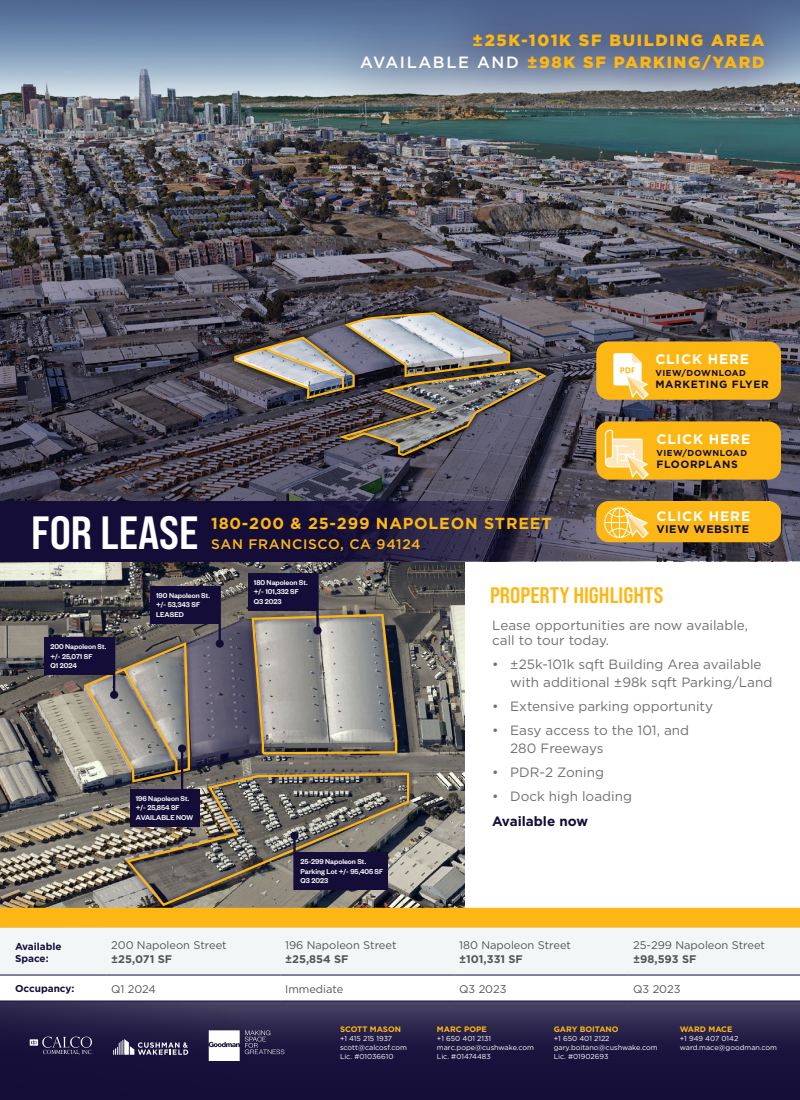
<style>
.page{position:relative;width:800px;height:1100px;background:#fff}
.page>*{position:absolute;margin:0;border:0;box-sizing:border-box;transform-origin:0 0}
.t1{font:46.6px "Bebas Neue Pro Sm E Bd";color:#fff}
.t2{font:22.5px "Bebas Neue Pro Sm E Bd";color:#fdb714}
.t3{font:900 16.3px/21.7px "Gotham";letter-spacing:.1em;color:#fdb714;text-align:right}
.t4{font:700 16px "Gotham";letter-spacing:.05em;color:#fdb714}
.t5{font:500 13.8px "Gotham";letter-spacing:.05em;color:#fdb714}
.t6{font:700 13.7px "Gotham";letter-spacing:.06em;color:#fff}
.t7{font:13.5px/18px "Gotham";color:#6f7171}
.t8{font:700 13.5px "Gotham";color:#140d38}
.t9{font:11.1px "Gotham";color:#535656}
.t10{font:700 11.1px "Gotham";color:#535656}
.t11{font:700 11px "Gotham";letter-spacing:.04em;color:#140d38}
.t12{font:700 10.6px "Gotham";letter-spacing:.06em;color:#140d38}
.t13{font:700 10px/12px "Gotham";color:#140d38}
.t14{font:700 8.6px "Gotham";letter-spacing:.06em;color:#140d38}
.t15{font:700 7.9px "Gotham";color:#fdb714}
.t16{font:500 7.8px/9.3px "Founders Grotesk";color:#fff}
.t17{font:7.2px/8.8px "Gotham";color:#fff}
.s1{font-weight:500;color:#fff}
</style>
<div class="page">
<img style="left:0;top:562px;width:464px;height:346px">
<svg style="left:78px;top:607px;width:338px;height:301px;background:#676460"></svg>
<svg style="left:83px;top:613px;width:327px;height:295px;background:#7d7972"></svg>
<div style="left:45px;top:637px;width:69px;height:38px;background:#140d38"></div>
<hr style="left:113px;top:637px;width:2px;height:55px;background:#140d38">
<div style="left:150px;top:586px;width:70px;height:38px;background:#140d38"></div>
<hr style="left:219px;top:586px;width:2px;height:54px;background:#140d38">
<div style="left:216px;top:640px;width:8px;height:8px;background:#140d38;border-radius:50%"></div>
<div style="left:248px;top:573px;width:70px;height:38px;background:#140d38"></div>
<hr style="left:316px;top:573px;width:3px;height:54px;background:#140d38">
<div style="left:313px;top:626px;width:9px;height:9px;background:#140d38;border-radius:50%"></div>
<div style="left:295px;top:852px;width:93px;height:38px;background:#140d38"></div>
<img style="left:0;top:115px;width:800px;height:446px">
<svg style="left:334px;top:361px;width:218px;height:101px"></svg>
<svg style="left:228px;top:331px;width:5px;height:74px"></svg>
<svg style="left:339px;top:306px;width:178px;height:7px"></svg>
<img style="left:233px;top:313px;width:316px;height:144px">
<img style="left:0;top:677px;width:365px;height:231px">
<svg style="left:0;top:1002px;width:800px;height:98px;background:#221b44"></svg>
<svg style="left:0;top:0;width:312px;height:115px;background:#7c90a9"></svg>
<svg style="left:0;top:501px;width:588px;height:61px;background:#201a3f"></svg>
<svg style="left:312px;top:0;width:488px;height:122px;background:#687890"></svg>
<svg style="left:113px;top:1039px;width:75px;height:16px"></svg>
<svg style="left:30px;top:1037px;width:63px;height:18px"></svg>
<div style="left:0;top:908px;width:800px;height:20px;background:#fdb714"></div>
<div style="left:0;top:928px;width:800px;height:47px;background:#f3f6f7"></div>
<svg style="left:0;top:1000px;width:800px;height:1px"></svg>
<hr style="left:0;top:975px;width:107px;height:1px;background:#140d38">
<hr style="left:107px;top:975px;width:174px;height:1px;background:#140d38">
<hr style="left:281px;top:975px;width:174px;height:1px;background:#140d38">
<hr style="left:455px;top:975px;width:174px;height:1px;background:#140d38">
<hr style="left:629px;top:975px;width:171px;height:1px;background:#140d38">
<hr style="left:0;top:1001px;width:107px;height:1px;background:#140d38">
<hr style="left:107px;top:1001px;width:174px;height:1px;background:#140d38">
<hr style="left:281px;top:1001px;width:174px;height:1px;background:#140d38">
<hr style="left:455px;top:1001px;width:174px;height:1px;background:#140d38">
<hr style="left:629px;top:1001px;width:171px;height:1px;background:#140d38">
<svg style="left:209px;top:1030px;width:75px;height:31px"></svg>
<div style="left:596px;top:342px;width:185px;height:58px;background:#fdb714;border-radius:12px"></div>
<svg style="left:613px;top:353px;width:36px;height:47px"></svg>
<div style="left:596px;top:421px;width:185px;height:59px;background:#fdb714;border-radius:12px"></div>
<svg style="left:605px;top:430px;width:44px;height:50px"></svg>
<div style="left:596px;top:501px;width:185px;height:41px;background:#fdb714;border-radius:12px"></div>
<svg style="left:601px;top:507px;width:48px;height:34px"></svg>
<p class="t3" style="left:360px;top:30px;width:406px">±25K-101K SF BUILDING AREA<br><span class="s1">AVAILABLE AND</span> ±98K SF PARKING/YARD</p>
<p class="t6" style="left:655px;top:350px;width:95px">CLICK HERE</p>
<p class="t14" style="left:655px;top:368px;width:92px">VIEW/DOWNLOAD</p>
<p class="t12" style="left:655px;top:377px;width:115px">MARKETING FLYER</p>
<h1 class="t1" style="left:31px;top:505px;width:168px">FOR LEASE</h1>
<p class="t4" style="left:211px;top:513px;width:342px">180-200 &amp; 25-299 NAPOLEON STREET</p>
<p class="t5" style="left:211px;top:535px;width:211px">SAN FRANCISCO, CA 94124</p>
<p class="t6" style="left:656px;top:430px;width:95px">CLICK HERE</p>
<p class="t14" style="left:656px;top:448px;width:92px">VIEW/DOWNLOAD</p>
<p class="t12" style="left:656px;top:457px;width:83px">FLOORPLANS</p>
<p class="t6" style="left:656px;top:507px;width:95px">CLICK HERE</p>
<p class="t11" style="left:656px;top:522px;width:94px">VIEW WEBSITE</p>
<p class="t16" style="left:51px;top:642px;width:57px">200 Napoleon St. +/- 25,071 SF<br>Q1 2024</p>
<p class="t16" style="left:156px;top:591px;width:56px">190 Napoleon St. +/- 53,343 SF<br>LEASED</p>
<p class="t16" style="left:254px;top:577px;width:55px">180 Napoleon St. +/- 101,332 SF<br>Q3 2023</p>
<p class="t16" style="left:136px;top:793px;width:59px">196 Napoleon St. +/- 25,854 SF<br>AVAILABLE NOW</p>
<p class="t13" style="left:15px;top:940px;width:48px">Available<br>Space:</p>
<p class="t9" style="left:111px;top:938px;width:117px">200 Napoleon Street</p>
<p class="t10" style="left:111px;top:951px;width:63px">±25,071 SF</p>
<p class="t16" style="left:300px;top:857px;width:84px">25-299 Napoleon St.<br>Parking Lot +/- 95,405 SF<br>Q3 2023</p>
<p class="t9" style="left:285px;top:938px;width:113px">196 Napoleon Street</p>
<p class="t10" style="left:285px;top:951px;width:65px">±25,854 SF</p>
<h2 class="t2" style="left:490px;top:581px;width:175px">PROPERTY HIGHLIGHTS</h2>
<p class="t7" style="left:492px;top:617px;width:257px;line-height:15.7px">Lease opportunities are now available, call to tour today.</p>
<p class="t7" style="left:510px;top:655px;width:264px;text-indent:-18px">• ±25k-101k sqft Building Area available with additional ±98k sqft Parking/Land</p>
<p class="t7" style="left:492px;top:697px;width:222px">• Extensive parking opportunity</p>
<p class="t7" style="left:510px;top:721px;width:181px;text-indent:-18px">• Easy access to the 101, and<br>280 Freeways</p>
<p class="t7" style="left:492px;top:763px;width:113px">• PDR-2 Zoning</p>
<p class="t7" style="left:492px;top:787px;width:141px">• Dock high loading</p>
<p class="t8" style="left:492px;top:813px;width:97px">Available now</p>
<p class="t9" style="left:459px;top:938px;width:113px">180 Napoleon Street</p>
<p class="t10" style="left:459px;top:951px;width:65px">±101,331 SF</p>
<p class="t9" style="left:633px;top:938px;width:133px">25-299 Napoleon Street</p>
<p class="t10" style="left:633px;top:951px;width:65px">±98,593 SF</p>
<p class="t13" style="left:15px;top:983px;width:61px">Occupancy:</p>
<p class="t9" style="left:111px;top:982px;width:46px">Q1 2024</p>
<p class="t9" style="left:285px;top:982px;width:60px">Immediate</p>
<p class="t9" style="left:459px;top:982px;width:49px">Q3 2023</p>
<p class="t9" style="left:633px;top:982px;width:49px">Q3 2023</p>
<p class="t15" style="left:437px;top:1024px;width:51px">MARC POPE</p>
<p class="t17" style="left:437px;top:1034px;width:99px">+1 650 401 2131 marc.pope@cushwake.com<br>Lic. #01474483</p>
<p class="t15" style="left:340px;top:1024px;width:63px">SCOTT MASON</p>
<p class="t17" style="left:340px;top:1034px;width:69px">+1 415 215 1937 scott@calcosf.com<br>Lic. #01036610</p>
<p class="t15" style="left:554px;top:1024px;width:66px">GARY BOITANO</p>
<p class="t17" style="left:554px;top:1034px;width:105px">+1 650 401 2122 gary.boitano@cushwake.com<br>Lic. #01902693</p>
<p class="t15" style="left:680px;top:1024px;width:54px">WARD MACE</p>
<p class="t17" style="left:680px;top:1034px;width:99px">+1 949 407 0142 ward.mace@goodman.com</p>
</div>
